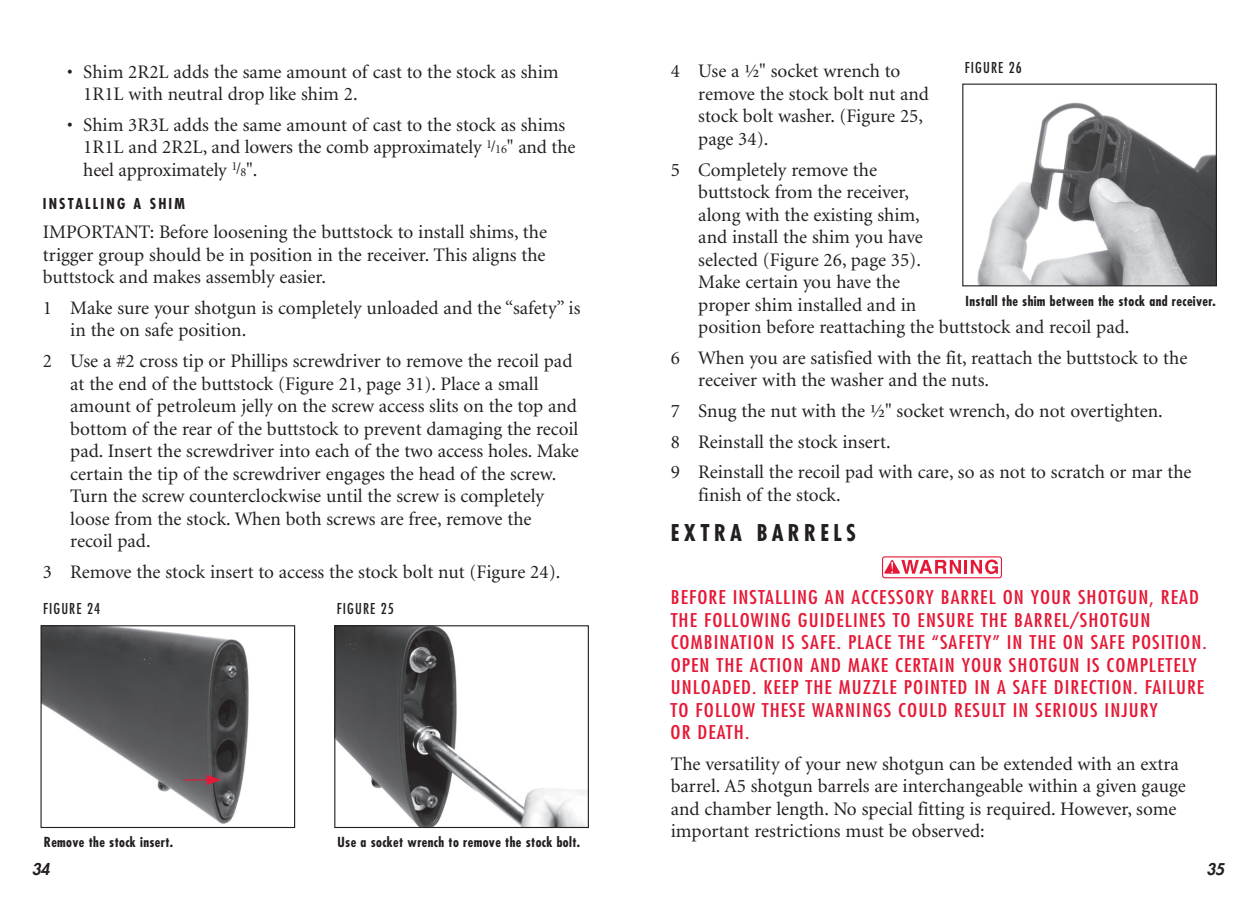
<style>
.page{position:relative;width:1256px;height:912px;background:#fff}
.page>*{position:absolute;margin:0;border:0;box-sizing:border-box;transform-origin:0 0}
.t1{font:700 condensed 22.5px "Futura";letter-spacing:.19em;color:#231f20}
.t2{font:19.12px/22.5px "Minion";color:#231f20}
.t3{font:condensed 18.45px "Futura";letter-spacing:.05em;color:#e51836;scale:1.15 1}
.t4{font:italic 800 15.75px "Futura";color:#231f20}
.t5{font:condensed 14.62px "Futura";letter-spacing:.075em;color:#231f20}
.t6{font:700 condensed 14.62px "Futura";letter-spacing:.15em;color:#231f20}
.t7{font:700 condensed 13.5px "Futura";letter-spacing:.025em;color:#231f20}
.s1{font-size:15.75px}
.s2{font-size:12.38px}
</style>
<div class="page">
<svg style="left:882px;top:556px;width:120px;height:22px"></svg>
<img style="left:977px;top:102px;width:237px;height:182px">
<div style="left:962px;top:84px;width:254px;height:202px;border:1px solid #231f20"></div>
<img style="left:42px;top:627px;width:207px;height:197px">
<div style="left:40px;top:625px;width:255px;height:202px;border:1px solid #231f20"></div>
<svg style="left:183px;top:774px;width:38px;height:10px"></svg>
<img style="left:336px;top:627px;width:251px;height:198px">
<div style="left:334px;top:625px;width:255px;height:202px;border:1px solid #231f20"></div>
<p class="t2" style="left:83px;top:61px;width:477px;text-indent:-16px">• Shim 2R2L adds the same amount of cast to the stock as shim<br>1R1L with neutral drop like shim 2.</p>
<p class="t2" style="left:83px;top:114px;width:493px;text-indent:-16px">• Shim 3R3L adds the same amount of cast to the stock as shims<br>1R1L and 2R2L, and lowers the comb approximately <sup>1</sup><span class="s1">/</span><span class="s2">16</span>" and the heel approximately <sup>1</sup><span class="s1">/</span><span class="s2">8</span>".</p>
<p class="t6" style="left:43px;top:194px;width:144px">Installing aS him</p>
<p class="t2" style="left:43px;top:221px;width:506px;text-align:justify">IMPORTANT: Before loosening the buttstock to install shims, the trigger group should be in position in the receiver. This aligns the buttstock and makes assembly easier.</p>
<p class="t2" style="left:70px;top:297px;width:512px;text-indent:-28px">1 Make sure your shotgun is completely unloaded and the “safety” is in the on safe position.</p>
<p class="t2" style="left:70px;top:350px;width:510px;text-indent:-28px">2 Use a #2 cross tip or Phillips screwdriver to remove the recoil pad at the end of the buttstock (Figure 21, page 31). Place a small amount of petroleum jelly on the screw access slits on the top and bottom of the rear of the buttstock to prevent damaging the recoil pad. Insert the screwdriver into each of the two access holes. Make certain the tip of the screwdriver engages the head of the screw.<br>Turn the screw counterclockwise until the screw is completely loose from the stock. When both screws are free, remove the<br>recoil pad.</p>
<p class="t2" style="left:43px;top:561px;width:519px">3 Remove the stock insert to access the stock bolt nut (Figure 24).</p>
<p class="t5" style="left:43px;top:599px;width:25px">FIGURE</p>
<p class="t5" style="left:87px;top:599px;width:15px">24</p>
<p class="t7" style="left:44px;top:833px;width:131px">Remove the stock insert.</p>
<p class="t4" style="left:32px;top:858px;width:19px">34</p>
<p class="t5" style="left:337px;top:599px;width:25px">FIGURE</p>
<p class="t5" style="left:381px;top:599px;width:15px">25</p>
<p class="t7" style="left:337px;top:833px;width:244px">Use a socket wrench to remove the stock bolt.</p>
<p class="t5" style="left:964px;top:58px;width:25px">FIGURE</p>
<p class="t5" style="left:1008px;top:58px;width:15px">26</p>
<p class="t2" style="left:698px;top:61px;width:232px;text-indent:-28px">4 Use a ½" socket wrench to remove the stock bolt nut and stock bolt washer. (Figure 25, page 34).</p>
<p class="t2" style="left:698px;top:159px;width:432px;text-indent:-28px">5 Completely remove the<br>buttstock from the receiver,<br>along with the existing shim,<br>and install the shim you have<br>selected (Figure 26, page 35).<br>Make certain you have the<br>proper shim installed and in<br>position before reattaching the buttstock and recoil pad.</p>
<p class="t2" style="left:698px;top:347px;width:490px;text-indent:-28px">6 When you are satisfied with the fit, reattach the buttstock to the receiver with the washer and the nuts.</p>
<p class="t2" style="left:671px;top:396px;width:522px;line-height:30.6px">7 Snug the nut with the ½" socket wrench, do not overtighten.<br>8 Reinstall the stock insert.<br>9 Reinstall the recoil pad with care, so as not to scratch or mar the</p>
<p class="t2" style="left:698px;top:484px;width:144px">finish of the stock.</p>
<p class="t1" style="left:670px;top:518px;width:187px">Extra Barrels</p>
<p class="t7" style="left:965px;top:292px;width:252px">Install the shim between the stock and receiver.</p>
<p class="t3" style="left:670px;top:585px;width:8px">BEFORE</p>
<p class="t3" style="left:732px;top:585px;width:14px">INSTALL</p>
<p class="t3" style="left:791px;top:585px;width:33px">ING ANACCESSORY</p>
<p class="t3" style="left:940px;top:585px;width:18px">BARRELONYOURSHOT</p>
<p class="t3" style="left:1116px;top:585px;width:41px">GUN, READ</p>
<p class="t3" style="left:670px;top:608px;width:10px">THEFOLLOW</p>
<p class="t3" style="left:764px;top:608px;width:91px">ING GUIDELINESTOENSURETHE</p>
<p class="t3" style="left:1014px;top:608px;width:18px">BARREL</p>
<p class="t3" style="left:1070px;top:608px;width:18px">/SHOT</p>
<p class="t3" style="left:1118px;top:608px;width:17px">GUN</p>
<p class="t3" style="left:670px;top:630px;width:110px">COMBINATION ISSAFE</p>
<p class="t3" style="left:836px;top:630px;width:13px">. PLACETHE</p>
<p class="t3" style="left:931px;top:630px;width:16px">“SAFETY</p>
<p class="t3" style="left:992px;top:630px;width:26px">” INTHEONSAFEPOS</p>
<p class="t3" style="left:1160px;top:630px;width:42px">ITION.</p>
<p class="t3" style="left:670px;top:653px;width:9px">OPENTHEACT</p>
<p class="t3" style="left:776px;top:653px;width:14px">IONANDMAKECERTA</p>
<p class="t3" style="left:939px;top:653px;width:65px">IN YOUR SHOT</p>
<p class="t3" style="left:1047px;top:653px;width:17px">GUNI</p>
<p class="t3" style="left:1092px;top:653px;width:16px">S COMPLETELY</p>
<p class="t3" style="left:670px;top:675px;width:98px">UNLOADED. KEEPTHEMUZZLEPO</p>
<p class="t3" style="left:924px;top:675px;width:13px">INTED</p>
<p class="t3" style="left:974px;top:675px;width:14px">INASAFED</p>
<p class="t3" style="left:1064px;top:675px;width:14px">IRECT</p>
<p class="t3" style="left:1105px;top:675px;width:62px">ION. FAILURE</p>
<p class="t3" style="left:670px;top:698px;width:9px">TOFOLLOWTHESEWARN</p>
<p class="t3" style="left:856px;top:698px;width:33px">INGSCOULDRESULT</p>
<p class="t3" style="left:1012px;top:698px;width:14px">INSER</p>
<p class="t3" style="left:1062px;top:698px;width:13px">IOUS</p>
<p class="t3" style="left:1104px;top:698px;width:29px">INJURY</p>
<p class="t3" style="left:670px;top:720px;width:9px">ORDEATH</p>
<p class="t3" style="left:745px;top:720px;width:5px">.</p>
<p class="t2" style="left:670px;top:753px;width:516px">The versatility of your new shotgun can be extended with an extra barrel. A5 shotgun barrels are interchangeable within a given gauge and chamber length. No special fitting is required. However, some important restrictions must be observed:</p>
<p class="t4" style="left:1206px;top:858px;width:19px">35</p>
</div>
